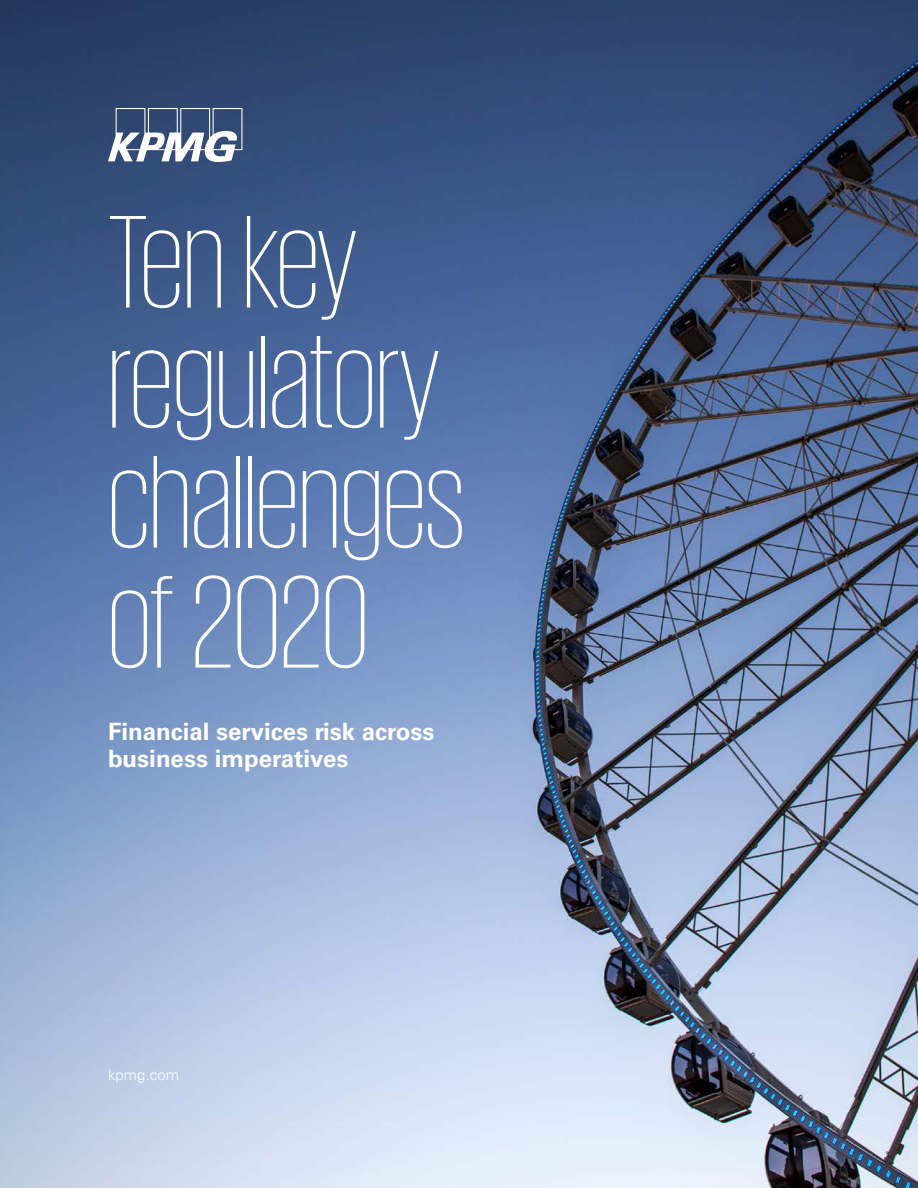
<style>
.page{position:relative;width:918px;height:1188px;background:#fff}
.page>*{position:absolute;margin:0;border:0;box-sizing:border-box;transform-origin:0 0}
.t1{font:200 135px/120px "KPMG";color:#fff}
.t2{font:700 24px/27px "Univers 65";color:#fff}
.t3{font:300 15px "Univers 45";color:#fff}
</style>
<div class="page">
<img style="left:0;top:0;width:918px;height:1188px">
<svg style="left:108px;top:108px;width:134px;height:54px"></svg>
<h1 class="t1" style="left:108px;top:199px;width:359px">Ten key regulatory challenges of 2020</h1>
<p class="t2" style="left:108px;top:718px;width:328px">Financial services risk across business imperatives</p>
<p class="t3" style="left:108px;top:1066px;width:73px">kpmg.com</p>
</div>
